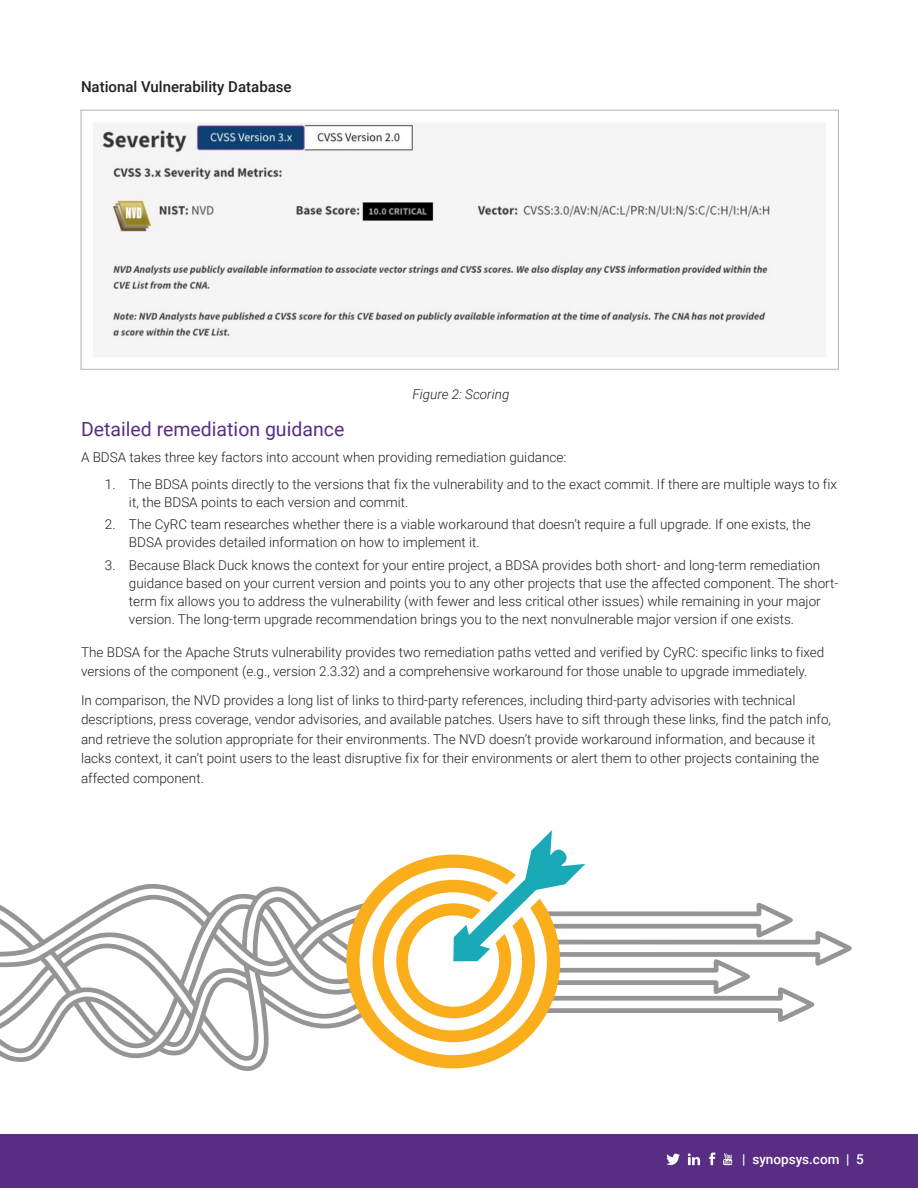
<style>
.page{position:relative;width:918px;height:1188px;background:#fff}
.page>*{position:absolute;margin:0;border:0;box-sizing:border-box;transform-origin:0 0}
.HEADING_2{font:19.5px "Roboto";color:#592d84}
.HEADING_3{font:500 15px "Roboto";color:#231f20}
.BODY_COPY{font:300 13.5px/18px "Roboto";color:#231f20}
.t1{font:500 13.5px "Roboto";color:#fff}
.BODY_COPY-2{font:italic 300 13.5px "Roboto";color:#231f20}
</style>
<div class="page">
<div style="left:0;top:1134px;width:918px;height:54px;background:#592d84"></div>
<svg style="left:667px;top:1153px;width:13px;height:12px"></svg>
<svg style="left:709px;top:1152px;width:7px;height:13px"></svg>
<svg style="left:723px;top:1153px;width:9px;height:12px"></svg>
<svg style="left:688px;top:1153px;width:12px;height:12px"></svg>
<img style="left:93px;top:122px;width:733px;height:235px">
<div style="left:81px;top:110px;width:758px;height:260px;border:1px solid #b2b4b3"></div>
<svg style="left:0;top:884px;width:346px;height:187px"></svg>
<svg style="left:346px;top:891px;width:178px;height:177px"></svg>
<svg style="left:373px;top:830px;width:479px;height:212px"></svg>
<p class="HEADING_3" style="left:81px;top:76px;width:212px">National Vulnerability Database</p>
<p class="BODY_COPY-2" style="left:412px;top:385px;width:98px">Figure 2: Scoring</p>
<p class="HEADING_2" style="left:81px;top:416px;width:265px">Detailed remediation guidance</p>
<p class="BODY_COPY" style="left:81px;top:448px;width:487px">A BDSA takes three key factors into account when providing remediation guidance:</p>
<p class="BODY_COPY" style="left:129px;top:475px;width:709px;text-indent:-24px">1. The BDSA points directly to the versions that fix the vulnerability and to the exact commit. If there are multiple ways to fix it, the BDSA points to each version and commit.</p>
<p class="BODY_COPY" style="left:129px;top:515px;width:683px;text-indent:-24px">2. The CyRC team researches whether there is a viable workaround that doesn’t require a full upgrade. If one exists, the<br>BDSA provides detailed information on how to implement it.</p>
<p class="BODY_COPY" style="left:129px;top:556px;width:711px;text-indent:-24px">3. Because Black Duck knows the context for your entire project, a BDSA provides both short- and long-term remediation guidance based on your current version and points you to any other projects that use the affected component. The short&shy;term fix allows you to address the vulnerability (with fewer and less critical other issues) while remaining in your major version. The long-term upgrade recommendation brings you to the next nonvulnerable major version if one exists.</p>
<p class="BODY_COPY" style="left:81px;top:642px;width:745px;line-height:19.5px">The BDSA for the Apache Struts vulnerability provides two remediation paths vetted and verified by CyRC: specific links to fixed versions of the component (e.g., version 2.3.32) and a comprehensive workaround for those unable to upgrade immediately.</p>
<p class="BODY_COPY" style="left:81px;top:690px;width:752px;line-height:19.5px">In comparison, the NVD provides a long list of links to third-party references, including third-party advisories with technical descriptions, press coverage, vendor advisories, and available patches. Users have to sift through these links, find the patch info, and retrieve the solution appropriate for their environments. The NVD doesn’t provide workaround information, and because it lacks context, it can’t point users to the least disruptive fix for their environments or alert them to other projects containing the affected component.</p>
<p class="t1" style="left:742px;top:1149px;width:123px">| synopsys.com | 5</p>
</div>
